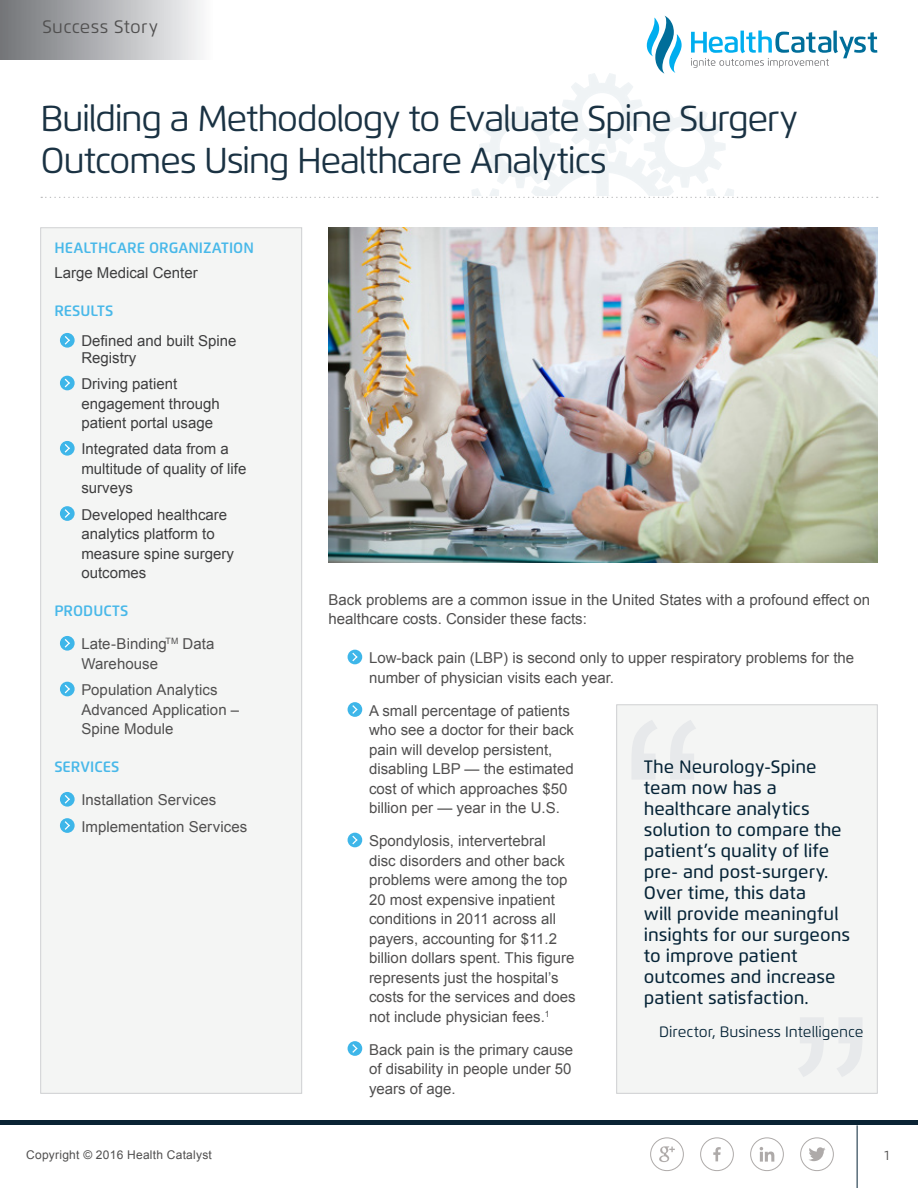
<style>
.page{position:relative;width:918px;height:1188px;background:#fff}
.page>*{position:absolute;margin:0;border:0;box-sizing:border-box;transform-origin:0 0}
.t1{font:36px/42px "Flexo";letter-spacing:-.04em;color:#1a3243}
.Pull_Quote{font:500 18px/21px "Flexo";color:#062437}
.t2{font:18px "Flexo";letter-spacing:.02em;color:#504f4f}
.t3{font:15px/19.5px "Arial";color:#504f4f}
.t4{font:15px/19.5px "Arial";color:#3e3e3f}
.t5{font:600 15px "Flexo";color:#48b8e9}
.t6{font:15px "Flexo";color:#062437}
.t7{font:13.5px "Flexo";color:#504f4f}
.t8{font:12px "Arial";letter-spacing:.02em;color:#504f4f}
</style>
<div class="page">
<div style="left:348px;top:650px;width:14px;height:14px;background:#3eb6e9;border-radius:50%"></div>
<svg style="left:352px;top:652px;width:6px;height:10px"></svg>
<div style="left:348px;top:702px;width:14px;height:15px;background:#3eb6e9;border-radius:50%"></div>
<svg style="left:352px;top:705px;width:6px;height:9px"></svg>
<div style="left:348px;top:833px;width:14px;height:14px;background:#3eb6e9;border-radius:50%"></div>
<svg style="left:352px;top:835px;width:6px;height:10px"></svg>
<div style="left:348px;top:1041px;width:14px;height:15px;background:#3eb6e9;border-radius:50%"></div>
<svg style="left:352px;top:1044px;width:6px;height:9px"></svg>
<img style="left:328px;top:228px;width:550px;height:334px">
<svg style="left:41px;top:197px;width:837px;height:1px"></svg>
<svg style="left:647px;top:16px;width:35px;height:58px"></svg>
<svg style="left:691px;top:31px;width:186px;height:37px"></svg>
<div style="left:0;top:0;width:214px;height:60px;background:linear-gradient(to right,#717377,#fafbfc)"></div>
<div style="left:41px;top:228px;width:261px;height:865px;background:#f4f5f4"></div>
<svg style="left:60px;top:333px;width:15px;height:15px"></svg>
<svg style="left:63px;top:335px;width:8px;height:11px"></svg>
<div style="left:60px;top:376px;width:15px;height:14px;background:#3eb6e9;border-radius:50%"></div>
<svg style="left:64px;top:378px;width:6px;height:10px"></svg>
<svg style="left:60px;top:441px;width:15px;height:15px"></svg>
<svg style="left:63px;top:443px;width:8px;height:11px"></svg>
<svg style="left:60px;top:506px;width:15px;height:15px"></svg>
<svg style="left:63px;top:508px;width:8px;height:11px"></svg>
<svg style="left:60px;top:636px;width:15px;height:15px"></svg>
<svg style="left:63px;top:638px;width:8px;height:11px"></svg>
<div style="left:60px;top:682px;width:15px;height:14px;background:#3eb6e9;border-radius:50%"></div>
<svg style="left:64px;top:684px;width:6px;height:10px"></svg>
<svg style="left:60px;top:792px;width:15px;height:15px"></svg>
<svg style="left:63px;top:794px;width:8px;height:11px"></svg>
<svg style="left:60px;top:818px;width:15px;height:15px"></svg>
<svg style="left:63px;top:820px;width:8px;height:11px"></svg>
<div style="left:617px;top:705px;width:260px;height:388px;background:#f4f5f4"></div>
<div style="left:616px;top:705px;width:262px;height:389px;border:1px solid #cfd0d2"></div>
<svg style="left:632px;top:720px;width:64px;height:59px"></svg>
<svg style="left:798px;top:1018px;width:64px;height:59px"></svg>
<svg style="left:659px;top:1146px;width:16px;height:16px"></svg>
<div style="left:650px;top:1137px;width:34px;height:34px;border:1px solid #aeaaa9;border-radius:50%"></div>
<hr style="left:857px;top:1125px;width:1px;height:63px;background:#062437">
<div style="left:0;top:1120px;width:918px;height:5px;background:#0a2334"></div>
<svg style="left:809px;top:1147px;width:17px;height:14px"></svg>
<div style="left:800px;top:1137px;width:34px;height:34px;border:1px solid #aeaaa9;border-radius:50%"></div>
<svg style="left:713px;top:1147px;width:8px;height:14px"></svg>
<div style="left:700px;top:1137px;width:34px;height:34px;border:1px solid #aeaaa9;border-radius:50%"></div>
<svg style="left:760px;top:1147px;width:14px;height:15px"></svg>
<div style="left:750px;top:1137px;width:34px;height:34px;border:1px solid #aeaaa9;border-radius:50%"></div>
<p class="t2" style="left:42px;top:16px;width:117px">Success Story</p>
<p class="t1" style="left:40px;top:98px;width:759px">Building a Methodology to Evaluate Spine Surgery<br>Outcomes Using Healthcare Analytics</p>
<p class="t5" style="left:54px;top:239px;width:201px">HEALTHCARE ORGANIZATION</p>
<p class="t4" style="left:54px;top:263px;width:145px">Large Medical Center</p>
<p class="t5" style="left:54px;top:302px;width:61px">RESULTS</p>
<p class="t4" style="left:81px;top:333px;width:157px;line-height:16.5px">Defined and built Spine<br>Registry</p>
<p class="t4" style="left:81px;top:374px;width:140px">Driving patient engagement through patient portal usage</p>
<p class="t4" style="left:81px;top:439px;width:167px">Integrated data from a multitude of quality of life surveys</p>
<p class="t4" style="left:81px;top:505px;width:154px">Developed healthcare analytics platform to measure spine surgery outcomes</p>
<p class="t5" style="left:54px;top:602px;width:76px">PRODUCTS</p>
<p class="t3" style="left:81px;top:634px;width:135px">Late-Binding<sup>TM</sup> Data<br>Warehouse</p>
<p class="t3" style="left:81px;top:680px;width:159px">Population Analytics<br>Advanced Application –<br>Spine Module</p>
<p class="t5" style="left:54px;top:758px;width:67px">SERVICES</p>
<p class="t3" style="left:81px;top:790px;width:137px">Installation Services</p>
<p class="t3" style="left:81px;top:817px;width:168px">Implementation Services</p>
<p class="t3" style="left:328px;top:590px;width:543px">Back problems are a common issue in the United States with a profound effect on healthcare costs. Consider these facts:</p>
<p class="t3" style="left:369px;top:648px;width:487px">Low-back pain (LBP) is second only to upper respiratory problems for the number of physician visits each year.</p>
<p class="t3" style="left:369px;top:701px;width:207px">A small percentage of patients who see a doctor for their back pain will develop persistent, disabling LBP — the estimated cost of which approaches $50 billion per — year in the U.S.</p>
<p class="t3" style="left:369px;top:831px;width:208px">Spondylosis, intervertebral disc disorders and other back problems were among the top<br>20 most expensive inpatient conditions in 2011 across all payers, accounting for $11.2 billion dollars spent. This figure represents just the hospital’s costs for the services and does not include physician fees.<sup>1</sup></p>
<p class="t3" style="left:369px;top:1040px;width:206px;text-align:justify">Back pain is the primary cause of disability in people under 50 years of age.</p>
<p class="Pull_Quote" style="left:644px;top:756px;width:208px">The Neurology-Spine team now has a healthcare analytics solution to compare the patient’s quality of life pre- and post-surgery.<br>Over time, this data<br>will provide meaningful insights for our surgeons to improve patient outcomes and increase patient satisfaction.</p>
<p class="t6" style="left:659px;top:1023px;width:206px">Director, Business Intelligence</p>
<p class="t8" style="left:26px;top:1147px;width:187px">Copyright © 2016 Health Catalyst</p>
<p class="t7" style="left:884px;top:1147px;width:6px">1</p>
</div>
